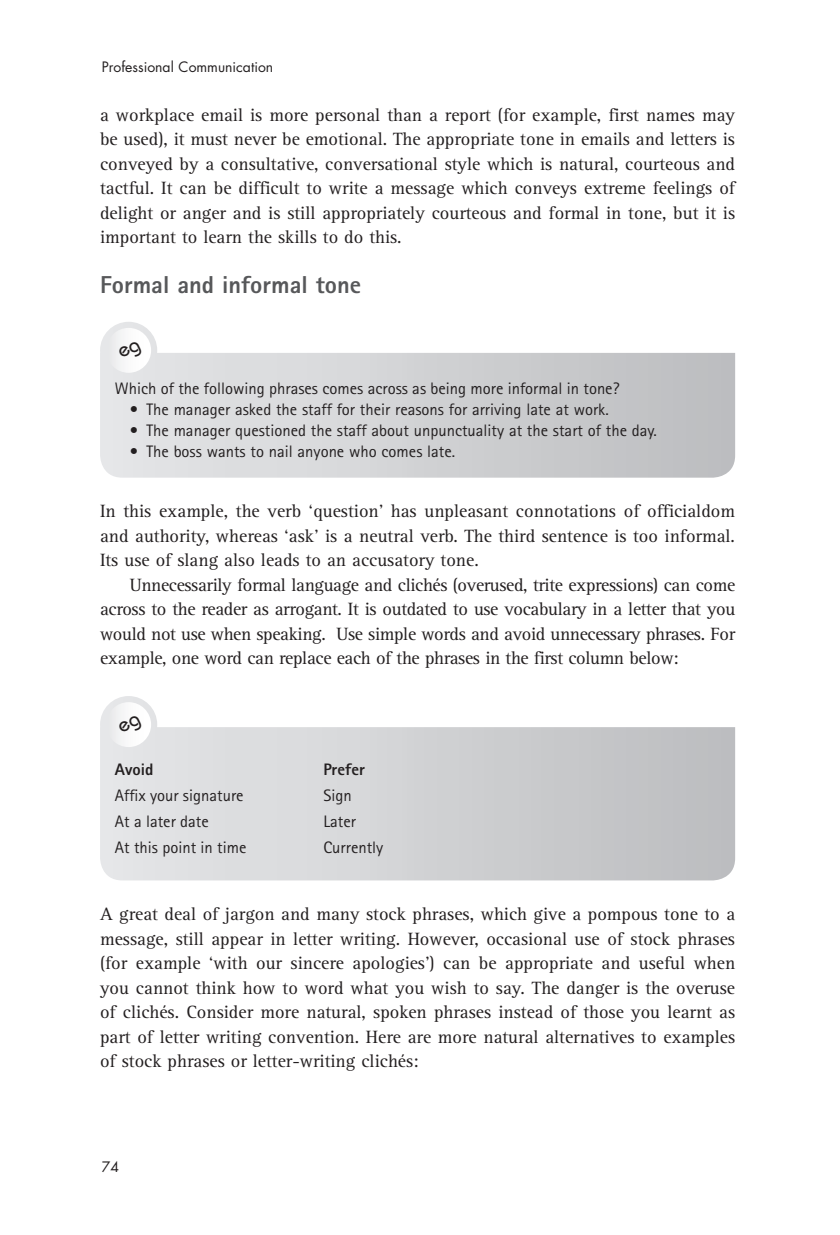
<style>
.page{position:relative;width:840px;height:1235px;background:#fff}
.page>*{position:absolute;margin:0;border:0;box-sizing:border-box;transform-origin:0 0}
.t1{font:800 24.5px "Rotis Sans Serif Std";color:#57585a}
.t2{font:18.38px/24.5px "Rotis Serif Std";color:#231f20;text-align:justify}
.t3{font:16.62px/25.9px "Rotis Sans Serif Std";color:#231f20}
.t4{font:800 16.62px "Rotis Sans Serif Std";color:#231f20}
.t5{font:14px "Futura Std";color:#231f20}
</style>
<div class="page">
<svg style="left:100px;top:322px;width:635px;height:156px"></svg>
<div style="left:106px;top:328px;width:45px;height:45px;background:linear-gradient(to right,#e9eaeb,#fff);border-radius:22px"></div>
<svg style="left:100px;top:696px;width:635px;height:184px"></svg>
<div style="left:106px;top:702px;width:45px;height:45px;background:linear-gradient(to right,#e9eaeb,#fff);border-radius:22px"></div>
<svg style="left:118px;top:340px;width:25px;height:18px"></svg>
<svg style="left:118px;top:714px;width:25px;height:18px"></svg>
<p class="t5" style="left:102px;top:58px;width:173px">Professional Communication</p>
<p class="t2" style="left:100px;top:103px;width:637px">a workplace email is more personal than a report (for example, first names may be used), it must never be emotional. The appropriate tone in emails and letters is conveyed by a consultative, conversational style which is natural, courteous and tactful. It can be difficult to write a message which conveys extreme feelings of delight or anger and is still appropriately courteous and formal in tone, but it is important to learn the skills to do this.</p>
<h1 class="t1" style="left:100px;top:269px;width:263px">Formal and informal tone</h1>
<p class="t3" style="left:115px;top:375px;width:506px">Which of the following phrases comes across as being more informal in tone?</p>
<p class="t3" style="left:130px;top:396px;width:480px">• The manager asked the staff for their reasons for arriving late at work.</p>
<p class="t3" style="left:130px;top:417px;width:529px">• The manager questioned the staff about unpunctuality at the start of the day.</p>
<p class="t3" style="left:130px;top:438px;width:327px">• The boss wants to nail anyone who comes late.</p>
<p class="t2" style="left:100px;top:500px;width:636px">In this example, the verb ‘question’ has unpleasant connotations of officialdom and authority, whereas ‘ask’ is a neutral verb. The third sentence is too informal.<br>Its use of slang also leads to an accusatory tone.</p>
<p class="t2" style="left:100px;top:573px;width:637px;text-indent:30px">Unnecessarily formal language and clichés (overused, trite expressions) can come across to the reader as arrogant. It is outdated to use vocabulary in a letter that you would not use when speaking. Use simple words and avoid unnecessary phrases. For example, one word can replace each of the phrases in the first column below:</p>
<p class="t4" style="left:115px;top:759px;width:40px">Avoid</p>
<p class="t3" style="left:115px;top:783px;width:133px">Affix your signature<br>At a later date<br>At this point in time</p>
<p class="t4" style="left:323px;top:759px;width:43px">Prefer</p>
<p class="t3" style="left:323px;top:783px;width:62px">Sign<br>Later<br>Currently</p>
<p class="t2" style="left:100px;top:902px;width:637px">A great deal of jargon and many stock phrases, which give a pompous tone to a message, still appear in letter writing. However, occasional use of stock phrases (for example ‘with our sincere apologies’) can be appropriate and useful when you cannot think how to word what you wish to say. The danger is the overuse of clichés. Consider more natural, spoken phrases instead of those you learnt as part of letter writing convention. Here are more natural alternatives to examples of stock phrases or letter-writing clichés:</p>
<p class="t5" style="left:102px;top:1158px;width:19px">74</p>
</div>
